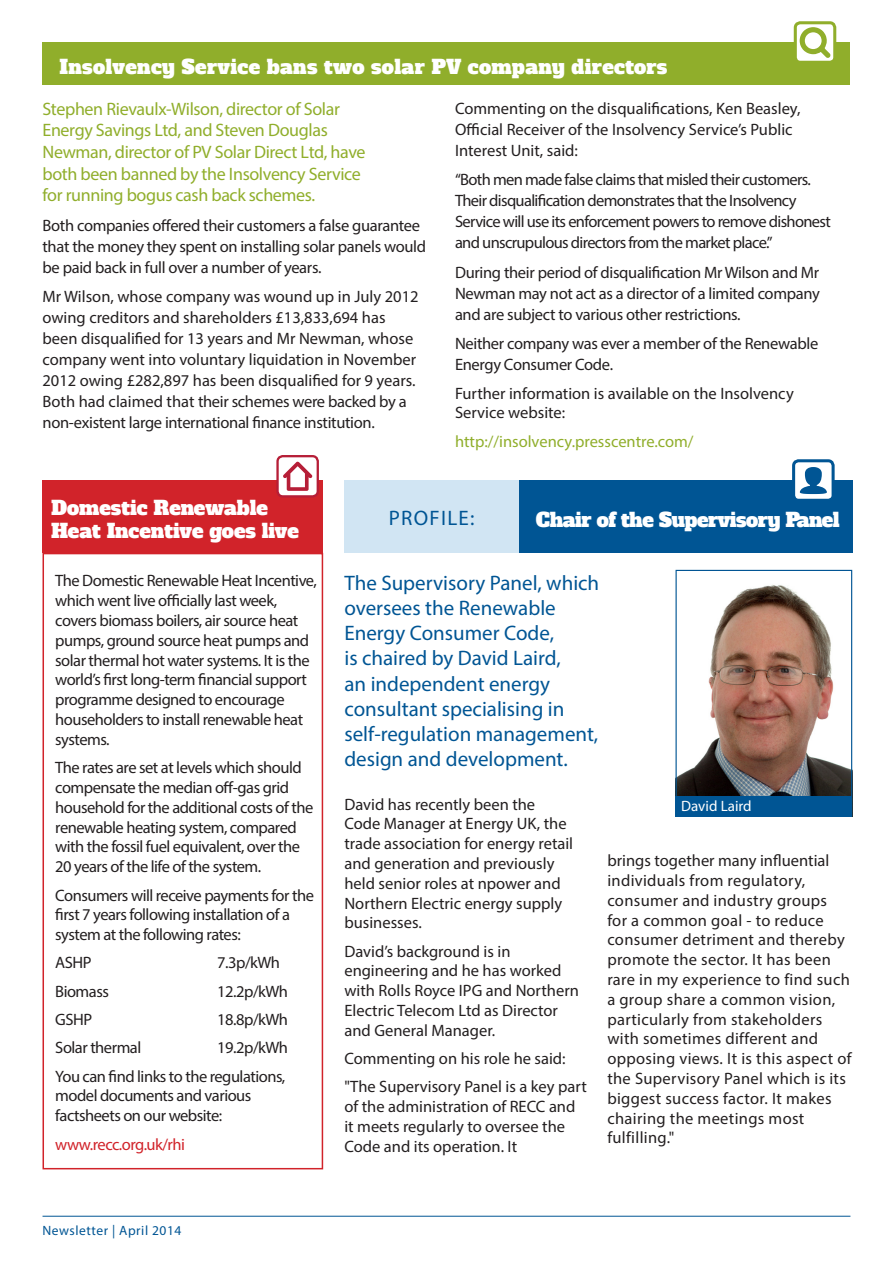
<style>
.page{position:relative;width:893px;height:1263px;background:#fff}
.page>*{position:absolute;margin:0;border:0;box-sizing:border-box;transform-origin:0 0}
.t1{font:21px/25.2px "Myriad Pro";color:#005594}
.t2{font:21px "Myriad Pro";letter-spacing:.06em;color:#005594}
.t3{font:19.5px "Alfa Slab One";letter-spacing:.02em;color:#fff}
.t4{font:19.5px/23.4px "Alfa Slab One";color:#fff}
.t5{font:19.5px "Alfa Slab One";letter-spacing:-.02em;color:#fff}
.t6{font:18px/21.6px "Myriad Pro";letter-spacing:-.02em;color:#90ae2b}
.t7{font:16.5px/19.8px "Myriad Pro";letter-spacing:-.015em;color:#231f20}
.t8{font:16.5px/19.8px "Myriad Pro";letter-spacing:.02em;color:#231f20}
.t9{font:16.5px/21px "Myriad Pro";letter-spacing:-.04em;color:#231f20}
.t10{font:16.5px "Myriad Pro";color:#90ae2b}
.t11{font:16.5px "Myriad Pro";letter-spacing:-.03em;color:#d1232a}
.t12{font:15px "Myriad Pro";color:#fff}
.t13{font:13.5px "Myriad Pro";letter-spacing:.04em;color:#005594}
</style>
<div class="page">
<div style="left:43px;top:553px;width:280px;height:616px;border:2px solid #d1232a"></div>
<div style="left:43px;top:480px;width:280px;height:73px;background:#d1232a"></div>
<div style="left:43px;top:43px;width:807px;height:42px;background:#90ae2b"></div>
<div style="left:344px;top:480px;width:175px;height:73px;background:#d1e5f3"></div>
<div style="left:519px;top:480px;width:333px;height:73px;background:#005594"></div>
<hr style="left:43px;top:1216px;width:807px;height:1px;background:#005594">
<div style="left:276px;top:455px;width:43px;height:42px;border:4px solid #b61e37;border-radius:4px"></div>
<div style="left:279px;top:457px;width:38px;height:38px;background:#fff;border-radius:4px"></div>
<svg style="left:283px;top:462px;width:29px;height:29px"></svg>
<div style="left:792px;top:459px;width:43px;height:43px;border:4px solid #005594;border-radius:4px"></div>
<div style="left:794px;top:462px;width:38px;height:37px;background:#fff;border-radius:4px"></div>
<div style="left:794px;top:461px;width:39px;height:39px;border:2px solid #005594;border-radius:4px"></div>
<svg style="left:800px;top:467px;width:27px;height:27px"></svg>
<div style="left:794px;top:21px;width:42px;height:43px;border:4px solid #90ae2b;border-radius:4px"></div>
<div style="left:796px;top:24px;width:38px;height:37px;background:#fff;border-radius:4px"></div>
<div style="left:795px;top:23px;width:40px;height:39px;border:2px solid #90ae2b;border-radius:4px"></div>
<svg style="left:799px;top:27px;width:32px;height:31px"></svg>
<img style="left:677px;top:584px;width:173px;height:212px">
<div style="left:675px;top:570px;width:177px;height:246px;border:1px solid #005594"></div>
<div style="left:675px;top:796px;width:177px;height:20px;background:#005594"></div>
<p class="t3" style="left:60px;top:54px;width:609px">Insolvency Service bans two solar PV company directors</p>
<p class="t6" style="left:43px;top:98px;width:324px">Stephen Rievaulx-Wilson, director of Solar Energy Savings Ltd, and Steven Douglas Newman, director of PV Solar Direct Ltd, have both been banned by the Insolvency Service for running bogus cash back schemes.</p>
<p class="t7" style="left:43px;top:214px;width:385px;line-height:21px">Both companies offered their customers a false guarantee that the money they spent on installing solar panels would be paid back in full over a number of years.</p>
<p class="t7" style="left:43px;top:286px;width:378px;line-height:21px">Mr Wilson, whose company was wound up in July 2012 owing creditors and shareholders £13,833,694 has been disqualified for 13 years and Mr Newman, whose company went into voluntary liquidation in November 2012 owing £282,897 has been disqualified for 9 years.<br>Both had claimed that their schemes were backed by a non-existent large international finance institution.</p>
<p class="t7" style="left:455px;top:97px;width:347px;line-height:21px">Commenting on the disqualifications, Ken Beasley,<br>Official Receiver of the Insolvency Service’s Public<br>Interest Unit, said:</p>
<p class="t9" style="left:455px;top:169px;width:377px">“Both men made false claims that misled their customers.<br>Their disqualification demonstrates that the Insolvency Service will use its enforcement powers to remove dishonest and unscrupulous directors from the market place.”</p>
<p class="t7" style="left:455px;top:261px;width:366px;line-height:21px;text-align:justify">During their period of disqualification Mr Wilson and Mr Newman may not act as a director of a limited company and are subject to various other restrictions.</p>
<p class="t7" style="left:455px;top:333px;width:365px;line-height:21px">Neither company was ever a member of the Renewable<br>Energy Consumer Code.</p>
<p class="t7" style="left:455px;top:383px;width:340px">Further information is available on the Insolvency<br>Service website:</p>
<p class="t10" style="left:455px;top:431px;width:240px">http://insolvency.presscentre.com/</p>
<p class="t4" style="left:51px;top:496px;width:249px">Domestic Renewable<br>Heat Incentive goes live</p>
<p class="t7" style="left:55px;top:571px;width:263px">The Domestic Renewable Heat Incentive, which went live officially last week, covers biomass boilers, air source heat pumps, ground source heat pumps and solar thermal hot water systems. It is the world’s first long-term financial support programme designed to encourage householders to install renewable heat systems.</p>
<p class="t7" style="left:55px;top:757px;width:260px">The rates are set at levels which should compensate the median off-gas grid household for the additional costs of the renewable heating system, compared with the fossil fuel equivalent, over the 20 years of the life of the system.</p>
<p class="t7" style="left:55px;top:885px;width:260px">Consumers will receive payments for the first 7 years following installation of a system at the following rates:</p>
<p class="t7" style="left:55px;top:953px;width:38px">ASHP</p>
<p class="t7" style="left:217px;top:953px;width:64px">7.3p/kWh</p>
<p class="t7" style="left:55px;top:981px;width:55px">Biomass</p>
<p class="t7" style="left:217px;top:981px;width:72px">12.2p/kWh</p>
<p class="t7" style="left:55px;top:1009px;width:38px">GSHP</p>
<p class="t7" style="left:217px;top:1009px;width:72px">18.8p/kWh</p>
<p class="t7" style="left:55px;top:1038px;width:88px">Solar thermal</p>
<p class="t7" style="left:217px;top:1038px;width:72px">19.2p/kWh</p>
<p class="t7" style="left:55px;top:1066px;width:231px">You can find links to the regulations, model documents and various factsheets on our website:</p>
<p class="t11" style="left:55px;top:1134px;width:131px">www.recc.org.uk/rhi</p>
<p class="t13" style="left:43px;top:1222px;width:140px">Newsletter | April 2014</p>
<p class="t2" style="left:389px;top:504px;width:87px">PROFILE:</p>
<p class="t5" style="left:536px;top:507px;width:305px">Chair of the Supervisory Panel</p>
<p class="t1" style="left:344px;top:570px;width:256px">The Supervisory Panel, which oversees the Renewable<br>Energy Consumer Code,<br>is chaired by David Laird,<br>an independent energy consultant specialising in self-regulation management, design and development.</p>
<p class="t7" style="left:344px;top:794px;width:230px">David has recently been the<br>Code Manager at Energy UK, the trade association for energy retail and generation and previously held senior roles at npower and<br>Northern Electric energy supply businesses.</p>
<p class="t7" style="left:344px;top:941px;width:236px">David’s background is in engineering and he has worked with Rolls Royce IPG and Northern<br>Electric Telecom Ltd as Director and General Manager.</p>
<p class="t7" style="left:344px;top:1048px;width:223px">Commenting on his role he said:</p>
<p class="t7" style="left:344px;top:1077px;width:244px">"The Supervisory Panel is a key part of the administration of RECC and it meets regularly to oversee the<br>Code and its operation. It</p>
<p class="t12" style="left:681px;top:796px;width:72px">David Laird</p>
<p class="t8" style="left:607px;top:850px;width:246px">brings together many influential individuals from regulatory, consumer and industry groups<br>for a common goal - to reduce consumer detriment and thereby promote the sector. It has been rare in my experience to find such a group share a common vision, particularly from stakeholders with sometimes different and opposing views. It is this aspect of the Supervisory Panel which is its biggest success factor. It makes chairing the meetings most fulfilling."</p>
</div>
